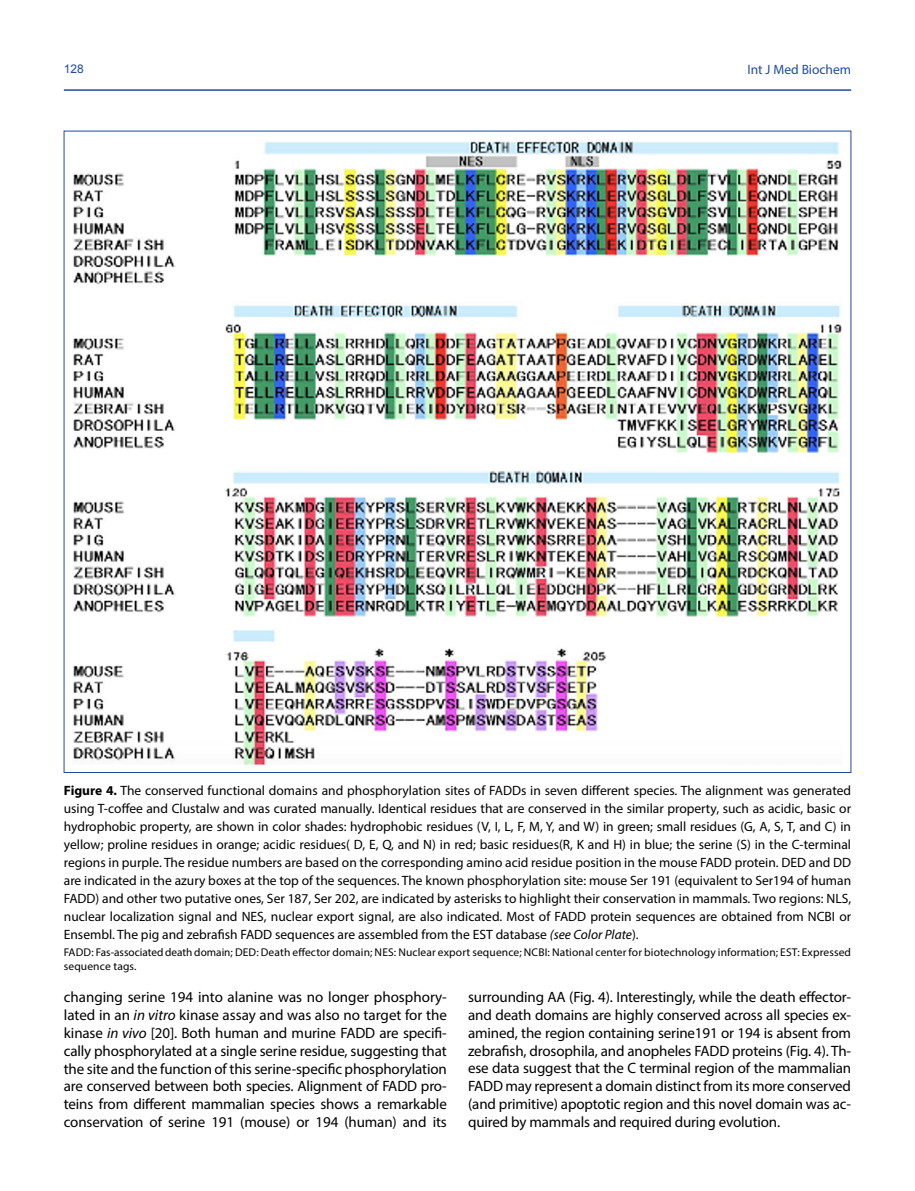
<style>
.page{position:relative;width:915px;height:1191px;background:#fff}
.page>*{position:absolute;margin:0;border:0;box-sizing:border-box;transform-origin:0 0}
.t1{font:15px/17.7px "Myriad Pro";letter-spacing:-.01em;color:#000;text-align:justify}
.t2{font:13.5px/18px "Myriad Pro";color:#000;text-align:justify}
.t3{font:13.5px "Myriad Pro";color:#204b9d}
.t4{font:12px "Arial";color:#204b9d}
.t5{font:11.25px/13.5px "Myriad Pro";letter-spacing:.01em;color:#000}
.s1{font-weight:700}
.s2{font-style:italic}
</style>
<div class="page">
<hr style="left:64px;top:89px;width:786px;height:2px;background:#204b9d">
<img style="left:73px;top:139px;width:769px;height:626px">
<p class="t4" style="left:64px;top:60px;width:22px">128</p>
<p class="t3" style="left:747px;top:61px;width:105px">Int J Med Biochem</p>
<p class="t2" style="left:64px;top:781px;width:788px"><span class="s1">Figure 4.</span> The conserved functional domains and phosphorylation sites of FADDs in seven different species. The alignment was generated using T-coffee and Clustalw and was curated manually. Identical residues that are conserved in the similar property, such as acidic, basic or hydrophobic property, are shown in color shades: hydrophobic residues (V, I, L, F, M, Y, and W) in green; small residues (G, A, S, T, and C) in yellow; proline residues in orange; acidic residues( D, E, Q, and N) in red; basic residues(R, K and H) in blue; the serine (S) in the C-terminal regions in purple. The residue numbers are based on the corresponding amino acid residue position in the mouse FADD protein. DED and DD are indicated in the azury boxes at the top of the sequences. The known phosphorylation site: mouse Ser 191 (equivalent to Ser194 of human FADD) and other two putative ones, Ser 187, Ser 202, are indicated by asterisks to highlight their conservation in mammals. Two regions: NLS, nuclear localization signal and NES, nuclear export signal, are also indicated. Most of FADD protein sequences are obtained from NCBI or Ensembl. The pig and zebrafish FADD sequences are assembled from the EST database <span class="s2">(see Color Plate</span>).</p>
<p class="t5" style="left:64px;top:945px;width:788px">FADD: Fas-associated death domain; DED: Death effector domain; NES: Nuclear export sequence; NCBI: National center for biotechnology information; EST: Expressed sequence tags.</p>
<p class="t1" style="left:64px;top:988px;width:384px">changing serine 194 into alanine was no longer phosphory&shy;lated in an <span class="s2">in vitro</span> kinase assay and was also no target for the kinase <span class="s2">in vivo</span> [20]. Both human and murine FADD are specifi&shy;cally phosphorylated at a single serine residue, suggesting that the site and the function of this serine-specific phosphorylation are conserved between both species. Alignment of FADD pro&shy;teins from different mammalian species shows a remarkable conservation of serine 191 (mouse) or 194 (human) and its</p>
<p class="t1" style="left:468px;top:988px;width:384px">surrounding AA (Fig. 4). Interestingly, while the death effector&shy;and death domains are highly conserved across all species ex&shy;amined, the region containing serine191 or 194 is absent from zebrafish, drosophila, and anopheles FADD proteins (Fig. 4). Th&shy;ese data suggest that the C terminal region of the mammalian FADD may represent a domain distinct from its more conserved (and primitive) apoptotic region and this novel domain was ac&shy;quired by mammals and required during evolution.</p>
</div>
